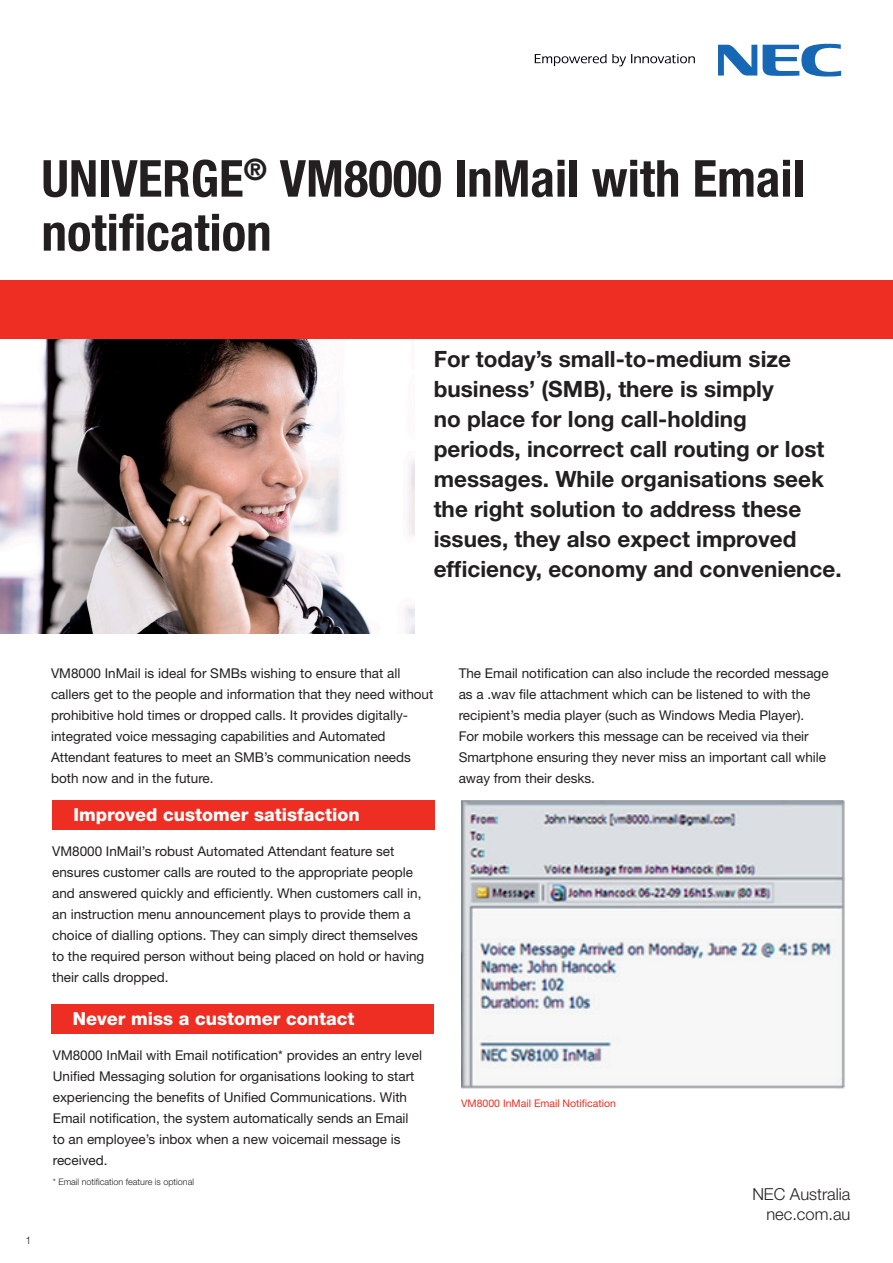
<style>
.page{position:relative;width:893px;height:1263px;background:#fff}
.page>*{position:absolute;margin:0;border:0;box-sizing:border-box;transform-origin:0 0}
.t1{font:700 condensed 51px/54px "Helvetica Neue";color:#231f20}
.t2{font:700 22.5px/30px "Helvetica Neue";color:#231f20}
.t3{font:18px "Helvetica Neue Hvy";color:#fff}
.t4{font:300 16.5px/19.8px "Helvetica Neue";color:#231f20;text-align:right}
.t5{font:13.5px/21px "Helvetica Neue";color:#231f20}
.t6{font:10.5px "Helvetica Neue";color:#ee2e22}
.t7{font:300 10.5px "Helvetica Neue";color:#231f20}
.t8{font:300 9px "Helvetica Neue";color:#231f20}
</style>
<div class="page">
<svg style="left:535px;top:54px;width:71px;height:12px"></svg>
<svg style="left:612px;top:54px;width:83px;height:12px"></svg>
<svg style="left:718px;top:45px;width:39px;height:31px"></svg>
<svg style="left:763px;top:44px;width:78px;height:33px"></svg>
<img style="left:0;top:339px;width:415px;height:295px">
<div style="left:0;top:281px;width:893px;height:58px;background:#ee2e22"></div>
<div style="left:52px;top:800px;width:383px;height:30px;background:#ee2e22"></div>
<img style="left:461px;top:800px;width:385px;height:289px">
<div style="left:52px;top:1004px;width:382px;height:30px;background:#ee2e22"></div>
<h1 class="t1" style="left:41px;top:151px;width:765px">UNIVERGE<sup>®</sup> VM8000 InMail with Email notification</h1>
<p class="t2" style="left:434px;top:343px;width:409px">For today’s small-to-medium size business’ (SMB), there is simply<br>no place for long call-holding<br>periods, incorrect call routing or lost messages. While organisations seek the right solution to address these issues, they also expect improved efficiency, economy and convenience.</p>
<p class="t7" style="left:26px;top:1234px;width:7px">1</p>
<p class="t5" style="left:51px;top:663px;width:384px">VM8000 InMail is ideal for SMBs wishing to ensure that all callers get to the people and information that they need without prohibitive hold times or dropped calls. It provides digitally&shy;integrated voice messaging capabilities and Automated Attendant features to meet an SMB’s communication needs both now and in the future.</p>
<h3 class="t3" style="left:73px;top:804px;width:288px">Improved customer satisfaction</h3>
<p class="t5" style="left:52px;top:841px;width:374px">VM8000 InMail’s robust Automated Attendant feature set ensures customer calls are routed to the appropriate people and answered quickly and efficiently. When customers call in, an instruction menu announcement plays to provide them a choice of dialling options. They can simply direct themselves to the required person without being placed on hold or having their calls dropped.</p>
<h3 class="t3" style="left:73px;top:1008px;width:283px">Never miss a customer contact</h3>
<p class="t5" style="left:53px;top:1044px;width:371px">VM8000 InMail with Email notification* provides an entry level Unified Messaging solution for organisations looking to start experiencing the benefits of Unified Communications. With Email notification, the system automatically sends an Email to an employee’s inbox when a new voicemail message is received.</p>
<p class="t8" style="left:53px;top:1176px;width:143px">* Email notification feature is optional</p>
<p class="t5" style="left:459px;top:663px;width:371px">The Email notification can also include the recorded message as a .wav file attachment which can be listened to with the recipient’s media player (such as Windows Media Player).<br>For mobile workers this message can be received via their Smartphone ensuring they never miss an important call while away from their desks.</p>
<p class="t6" style="left:461px;top:1097px;width:156px">VM8000 InMail Email Notification</p>
<p class="t4" style="left:752px;top:1184px;width:100px">NEC Australia nec.com.au</p>
</div>
